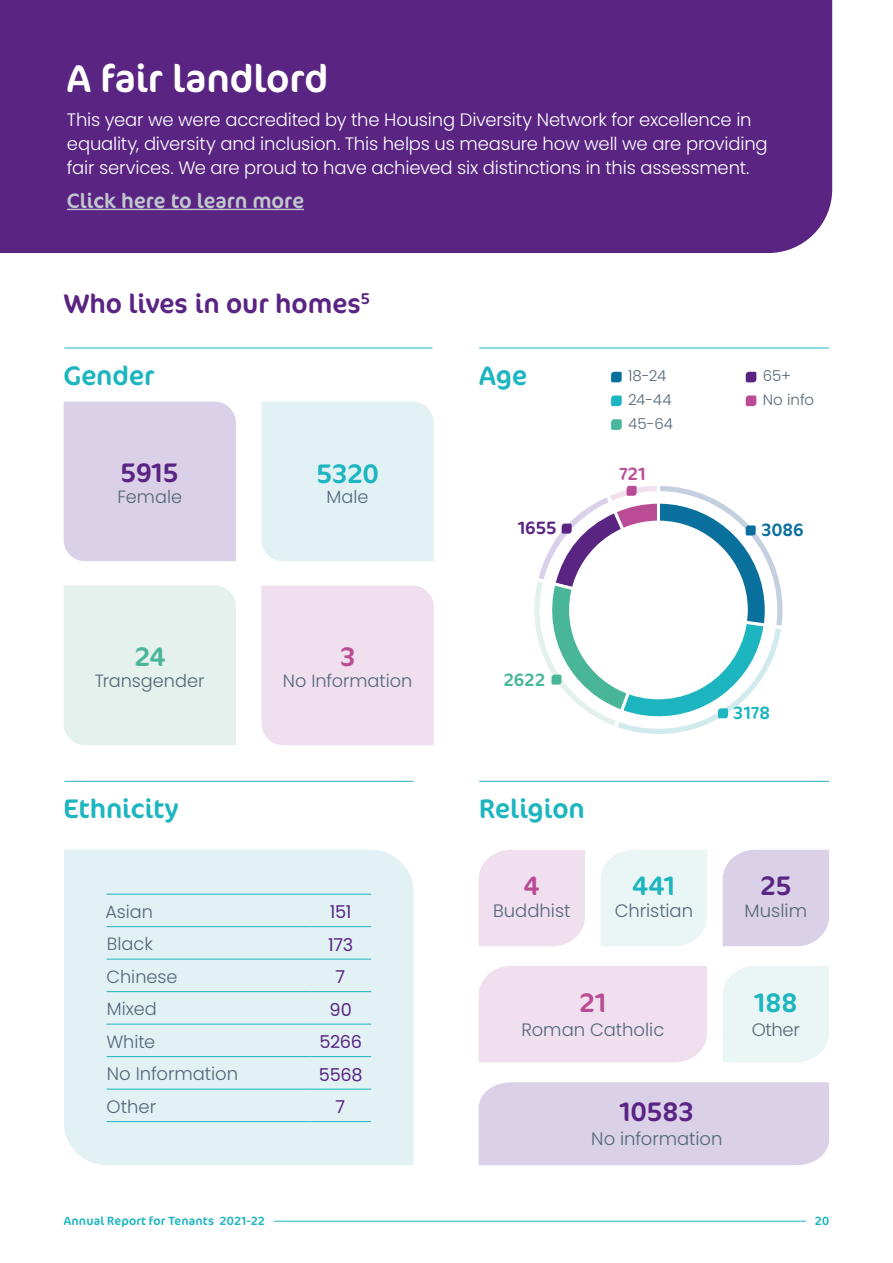
<style>
.page{position:relative;width:893px;height:1263px;background:#fff}
.page>*{position:absolute;margin:0;border:0;box-sizing:border-box;transform-origin:0 0}
.t1{font:39px "Cocon";color:#fff}
.t2{font:27px "Cocon";letter-spacing:-.005em;color:#1cb5c0}
.t3{font:27px "Cocon";letter-spacing:-.005em;color:#5a2483}
.t4{font:27px "Cocon";color:#ba4c96}
.t5{font:27px "Cocon";color:#49b69a}
.t6{font:21px "Cocon";color:#c0c7cd}
.t7{font:300 18px/24px "Poppins";letter-spacing:-.01em;color:#fff}
.t8{font:300 18px "Poppins";color:#546779}
.t9{font:18px "Cocon";color:#09709e}
.t10{font:18px "Cocon";color:#1cb5c0}
.t11{font:18px "Cocon";color:#49b69a}
.t12{font:18px "Cocon";color:#5a2483}
.t13{font:18px "Cocon";color:#ba4c96}
.t14{font:300 17.7px "Poppins";color:#546779}
.t15{font:17.7px "Poppins";letter-spacing:-.02em;color:#5a2483}
.t16{font:300 15px/23.7px "Poppins";letter-spacing:.005em;color:#546779}
.t17{font:12px "Cocon";letter-spacing:.015em;color:#1cb5c0}
</style>
<div class="page">
<div style="left:64px;top:402px;width:172px;height:159px;background:#dad0e8"></div>
<div style="left:64px;top:585px;width:172px;height:160px;background:#e4f1ec"></div>
<div style="left:261px;top:402px;width:173px;height:159px;background:#e1f1f4"></div>
<div style="left:261px;top:585px;width:173px;height:160px;background:#f0dfee"></div>
<svg style="left:611px;top:372px;width:11px;height:10px"></svg>
<svg style="left:611px;top:395px;width:11px;height:11px"></svg>
<svg style="left:611px;top:419px;width:11px;height:11px"></svg>
<svg style="left:746px;top:372px;width:10px;height:10px"></svg>
<svg style="left:746px;top:395px;width:10px;height:11px"></svg>
<hr style="left:64px;top:781px;width:349px;height:1px;background:#1cb5c0">
<hr style="left:64px;top:348px;width:368px;height:1px;background:#1cb5c0">
<hr style="left:479px;top:781px;width:350px;height:1px;background:#1cb5c0">
<hr style="left:479px;top:348px;width:350px;height:1px;background:#1cb5c0">
<svg style="left:534px;top:485px;width:249px;height:249px"></svg>
<div style="left:479px;top:1082px;width:350px;height:83px;background:#dad0e8"></div>
<div style="left:479px;top:850px;width:106px;height:96px;background:#f0dfee"></div>
<div style="left:601px;top:850px;width:106px;height:96px;background:#eaf5f5"></div>
<div style="left:723px;top:850px;width:106px;height:96px;background:#dad0e8"></div>
<div style="left:64px;top:850px;width:350px;height:315px;background:#e1f1f4"></div>
<hr style="left:106px;top:894px;width:205px;height:1px;background:#1cb5c0">
<hr style="left:311px;top:894px;width:60px;height:1px;background:#1cb5c0">
<hr style="left:106px;top:926px;width:205px;height:1px;background:#1cb5c0">
<hr style="left:311px;top:926px;width:60px;height:1px;background:#1cb5c0">
<hr style="left:106px;top:959px;width:205px;height:1px;background:#1cb5c0">
<hr style="left:311px;top:959px;width:60px;height:1px;background:#1cb5c0">
<hr style="left:106px;top:991px;width:205px;height:1px;background:#1cb5c0">
<hr style="left:311px;top:991px;width:60px;height:1px;background:#1cb5c0">
<hr style="left:106px;top:1024px;width:205px;height:1px;background:#1cb5c0">
<hr style="left:311px;top:1024px;width:60px;height:1px;background:#1cb5c0">
<hr style="left:106px;top:1056px;width:205px;height:1px;background:#1cb5c0">
<hr style="left:311px;top:1056px;width:60px;height:1px;background:#1cb5c0">
<hr style="left:106px;top:1089px;width:205px;height:1px;background:#1cb5c0">
<hr style="left:311px;top:1089px;width:60px;height:1px;background:#1cb5c0">
<hr style="left:106px;top:1121px;width:205px;height:1px;background:#1cb5c0">
<hr style="left:311px;top:1121px;width:60px;height:1px;background:#1cb5c0">
<div style="left:0;top:0;width:832px;height:253px;background:#5a2483"></div>
<hr style="left:67px;top:209px;width:237px;height:1px;background:#c0c7cd">
<div style="left:723px;top:966px;width:106px;height:96px;background:#eaf5f5"></div>
<div style="left:479px;top:966px;width:228px;height:96px;background:#f0dfee"></div>
<hr style="left:274px;top:1221px;width:532px;height:1px;background:#1cb5c0">
<h1 class="t1" style="left:67px;top:42px;width:263px">A fair landlord</h1>
<p class="t7" style="left:67px;top:108px;width:702px">This year we were accredited by the Housing Diversity Network for excellence in equality, diversity and inclusion. This helps us measure how well we are providing fair services. We are proud to have achieved six distinctions in this assessment.</p>
<p class="t6" style="left:67px;top:181px;width:239px">Click here to learn more</p>
<h2 class="t3" style="left:64px;top:279px;width:308px">Who lives in our homes<sup>5</sup></h2>
<h2 class="t2" style="left:64px;top:350px;width:92px">Gender</h2>
<h2 class="t2" style="left:479px;top:350px;width:49px">Age</h2>
<p class="t16" style="left:628px;top:364px;width:47px">18-24<br>24-44<br>45-64</p>
<p class="t16" style="left:763px;top:364px;width:53px">65+<br>No info</p>
<h2 class="t3" style="left:121px;top:448px;width:60px">5915</h2>
<p class="t14" style="left:118px;top:487px;width:66px">Female</p>
<h2 class="t2" style="left:316px;top:448px;width:64px">5320</h2>
<p class="t14" style="left:327px;top:487px;width:44px">Male</p>
<p class="t13" style="left:619px;top:458px;width:28px">721</p>
<p class="t12" style="left:518px;top:511px;width:40px">1655</p>
<p class="t9" style="left:761px;top:513px;width:44px">3086</p>
<h2 class="t5" style="left:135px;top:632px;width:33px">24</h2>
<p class="t14" style="left:95px;top:671px;width:111px">Transgender</p>
<h2 class="t4" style="left:340px;top:632px;width:17px">3</h2>
<p class="t14" style="left:283px;top:671px;width:131px">No Information</p>
<p class="t11" style="left:504px;top:663px;width:43px">2622</p>
<h2 class="t2" style="left:64px;top:784px;width:117px">Ethnicity</h2>
<h2 class="t2" style="left:479px;top:784px;width:107px">Religion</h2>
<p class="t10" style="left:733px;top:696px;width:39px">3178</p>
<h2 class="t3" style="left:760px;top:861px;width:33px">25</h2>
<h2 class="t4" style="left:524px;top:861px;width:17px">4</h2>
<p class="t8" style="left:493px;top:901px;width:79px">Buddhist</p>
<h2 class="t2" style="left:632px;top:861px;width:44px">441</h2>
<p class="t8" style="left:615px;top:901px;width:80px">Christian</p>
<p class="t14" style="left:106px;top:901px;width:49px">Asian</p>
<p class="t15" style="left:330px;top:902px;width:23px">151</p>
<p class="t8" style="left:745px;top:901px;width:64px">Muslim</p>
<p class="t14" style="left:107px;top:933px;width:48px">Black</p>
<p class="t15" style="left:328px;top:934px;width:27px">173</p>
<p class="t14" style="left:107px;top:966px;width:72px">Chinese</p>
<p class="t15" style="left:335px;top:967px;width:11px">7</p>
<p class="t14" style="left:107px;top:998px;width:51px">Mixed</p>
<p class="t15" style="left:330px;top:999px;width:24px">90</p>
<p class="t14" style="left:106px;top:1031px;width:50px">White</p>
<p class="t15" style="left:320px;top:1032px;width:44px">5266</p>
<p class="t8" style="left:107px;top:1063px;width:133px">No Information</p>
<p class="t15" style="left:319px;top:1064px;width:45px">5568</p>
<p class="t8" style="left:107px;top:1096px;width:51px">Other</p>
<p class="t15" style="left:335px;top:1097px;width:11px">7</p>
<h2 class="t4" style="left:579px;top:977px;width:29px">21</h2>
<p class="t8" style="left:521px;top:1019px;width:144px">Roman Catholic</p>
<h2 class="t2" style="left:754px;top:977px;width:44px">188</h2>
<p class="t8" style="left:752px;top:1019px;width:50px">Other</p>
<h2 class="t3" style="left:620px;top:1087px;width:76px">10583</h2>
<p class="t8" style="left:591px;top:1128px;width:133px">No information</p>
<p class="t17" style="left:64px;top:1209px;width:203px">Annual Report for Tenants 2021-22</p>
<p class="t17" style="left:815px;top:1209px;width:16px">20</p>
</div>
